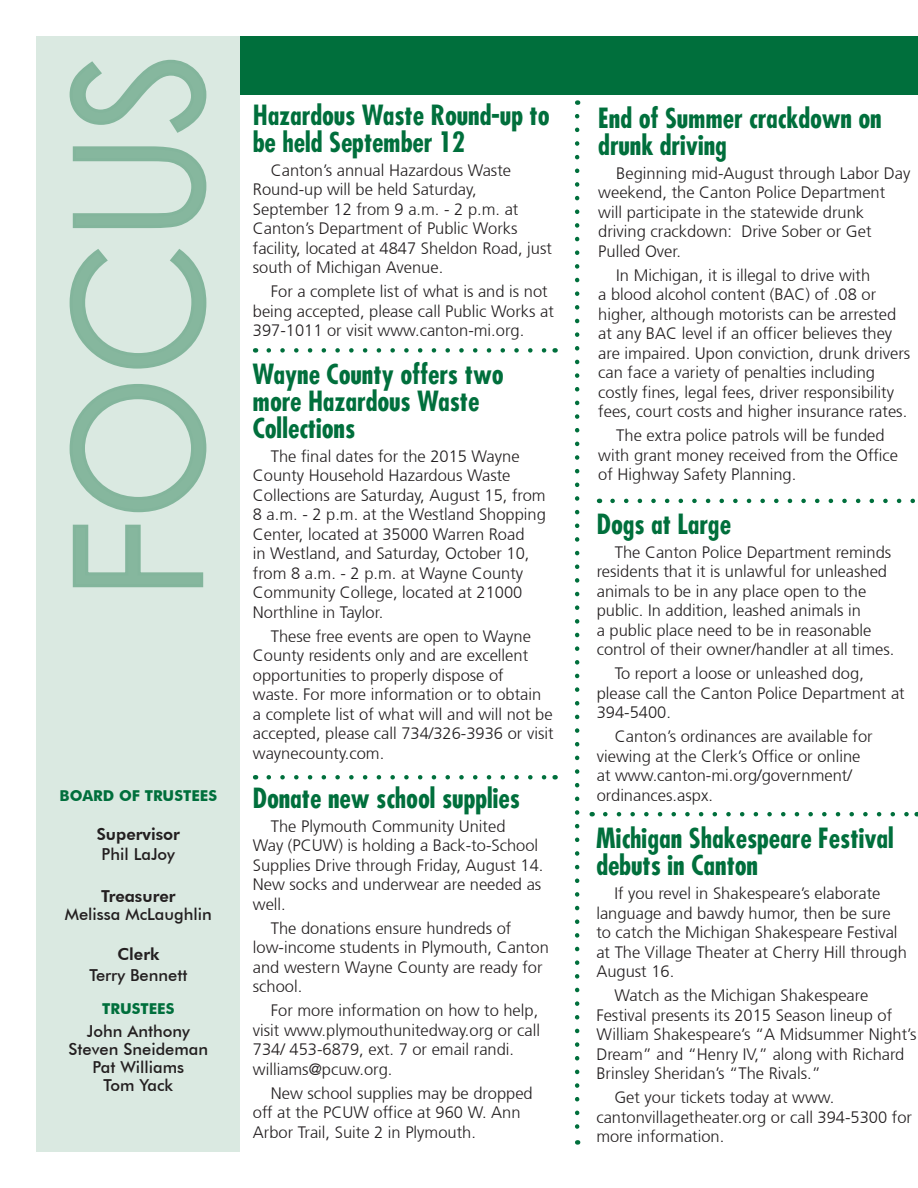
<style>
.page{position:relative;width:918px;height:1188px;background:#fff}
.page>*{position:absolute;margin:0;border:0;box-sizing:border-box;transform-origin:0 0}
.t1{font:700 condensed 27px/27px "Futura";color:#006f3c}
.t2{font:300 16.5px/19.5px "Frutiger";color:#231f20}
.t3{font:500 16.5px/18px "Futura BT";color:#231f20;text-align:center}
.t4{font:800 16.5px/19.5px "Futura BT";color:#231f20}
.t5{font:700 15px "Futura BT";color:#006f3c}
.s1{font-weight:500}
.s2{font-weight:800}
</style>
<div class="page">
<div style="left:36px;top:36px;width:204px;height:1116px;background:#dae9e1"></div>
<svg style="left:69px;top:59px;width:138px;height:529px"></svg>
<div style="left:240px;top:37px;width:678px;height:58px;background:#006f3c"></div>
<svg style="left:575px;top:116px;width:4px;height:1029px"></svg>
<svg style="left:613px;top:499px;width:302px;height:4px"></svg>
<svg style="left:269px;top:348px;width:278px;height:5px"></svg>
<svg style="left:605px;top:812px;width:304px;height:4px"></svg>
<svg style="left:269px;top:775px;width:278px;height:5px"></svg>
<p class="t5" style="left:60px;top:787px;width:159px">BOARD OF TRUSTEES</p>
<p class="t4" style="left:97px;top:824px;width:85px">Supervisor<br><span class="s1">Phil LaJoy</span></p>
<p class="t3" style="left:65px;top:887px;width:149px"><span class="s2">Treasurer<br></span>Melissa McLaughlin</p>
<p class="t3" style="left:89px;top:944px;width:100px;line-height:21px"><span class="s2">Clerk<br></span>Terry Bennett</p>
<p class="t5" style="left:102px;top:1000px;width:74px">TRUSTEES</p>
<p class="t3" style="left:69px;top:1022px;width:141px">John Anthony<br>Steven Sneideman<br>Pat Williams<br>Tom Yack</p>
<p class="t1" style="left:253px;top:101px;width:298px">Hazardous Waste Round-up to be held September 12</p>
<p class="t2" style="left:253px;top:160px;width:301px;text-indent:18px">Canton’s annual Hazardous Waste Round-up will be held Saturday, September 12 from 9 a.m. - 2 p.m. at Canton’s Department of Public Works facility, located at 4847 Sheldon Road, just south of Michigan Avenue.</p>
<p class="t2" style="left:253px;top:282px;width:303px;text-indent:18px">For a complete list of what is and is not being accepted, please call Public Works at<br>397-1011 or visit www.canton-mi.org.</p>
<p class="t1" style="left:253px;top:360px;width:252px">Wayne County offers two more Hazardous Waste<br>Collections</p>
<p class="t2" style="left:253px;top:446px;width:295px;text-indent:18px">The final dates for the 2015 Wayne County Household Hazardous Waste Collections are Saturday, August 15, from 8 a.m. - 2 p.m. at the Westland Shopping Center, located at 35000 Warren Road<br>in Westland, and Saturday, October 10, from 8 a.m. - 2 p.m. at Wayne County Community College, located at 21000<br>Northline in Taylor.</p>
<p class="t2" style="left:253px;top:626px;width:302px;text-indent:18px">These free events are open to Wayne County residents only and are excellent opportunities to properly dispose of waste. For more information or to obtain a complete list of what will and will not be accepted, please call 734/326-3936 or visit waynecounty.com.</p>
<p class="t1" style="left:253px;top:784px;width:269px">Donate new school supplies</p>
<p class="t2" style="left:253px;top:816px;width:292px;text-indent:18px">The Plymouth Community United<br>Way (PCUW) is holding a Back-to-School<br>Supplies Drive through Friday, August 14.<br>New socks and underwear are needed as well.</p>
<p class="t2" style="left:253px;top:918px;width:298px;text-indent:18px">The donations ensure hundreds of low-income students in Plymouth, Canton and western Wayne County are ready for school.</p>
<p class="t2" style="left:253px;top:1001px;width:289px;text-indent:18px">For more information on how to help, visit www.plymouthunitedway.org or call 734/ 453-6879, ext. 7 or email randi. williams@pcuw.org.</p>
<p class="t2" style="left:253px;top:1083px;width:281px;text-indent:18px">New school supplies may be dropped off at the PCUW office at 960 W. Ann<br>Arbor Trail, Suite 2 in Plymouth.</p>
<p class="t1" style="left:598px;top:104px;width:285px">End of Summer crackdown on drunk driving</p>
<p class="t2" style="left:598px;top:163px;width:314px;text-indent:18px">Beginning mid-August through Labor Day weekend, the Canton Police Department will participate in the statewide drunk driving crackdown: Drive Sober or Get Pulled Over.</p>
<p class="t2" style="left:598px;top:265px;width:314px;text-indent:18px">In Michigan, it is illegal to drive with<br>a blood alcohol content (BAC) of .08 or higher, although motorists can be arrested at any BAC level if an officer believes they are impaired. Upon conviction, drunk drivers can face a variety of penalties including costly fines, legal fees, driver responsibility fees, court costs and higher insurance rates.</p>
<p class="t2" style="left:598px;top:426px;width:301px;text-indent:18px">The extra police patrols will be funded with grant money received from the Office of Highway Safety Planning.</p>
<p class="t1" style="left:597px;top:510px;width:136px">Dogs at Large</p>
<p class="t2" style="left:597px;top:542px;width:299px;text-indent:18px">The Canton Police Department reminds residents that it is unlawful for unleashed animals to be in any place open to the public. In addition, leashed animals in<br>a public place need to be in reasonable control of their owner/handler at all times.</p>
<p class="t2" style="left:597px;top:664px;width:310px;text-indent:18px">To report a loose or unleashed dog, please call the Canton Police Department at<br>394-5400.</p>
<p class="t2" style="left:597px;top:727px;width:277px;text-indent:18px">Canton’s ordinances are available for viewing at the Clerk’s Office or online at www.canton-mi.org/government/ ordinances.aspx.</p>
<p class="t1" style="left:596px;top:825px;width:299px">Michigan Shakespeare Festival debuts in Canton</p>
<p class="t2" style="left:596px;top:884px;width:312px;text-indent:18px">If you revel in Shakespeare’s elaborate language and bawdy humor, then be sure to catch the Michigan Shakespeare Festival at The Village Theater at Cherry Hill through August 16.</p>
<p class="t2" style="left:596px;top:986px;width:322px;text-indent:18px">Watch as the Michigan Shakespeare Festival presents its 2015 Season lineup of William Shakespeare’s “A Midsummer Night’s Dream” and “Henry IV,” along with Richard Brinsley Sheridan’s “The Rivals.”</p>
<p class="t2" style="left:596px;top:1088px;width:317px;text-indent:18px">Get your tickets today at www. cantonvillagetheater.org or call 394-5300 for more information.</p>
</div>
